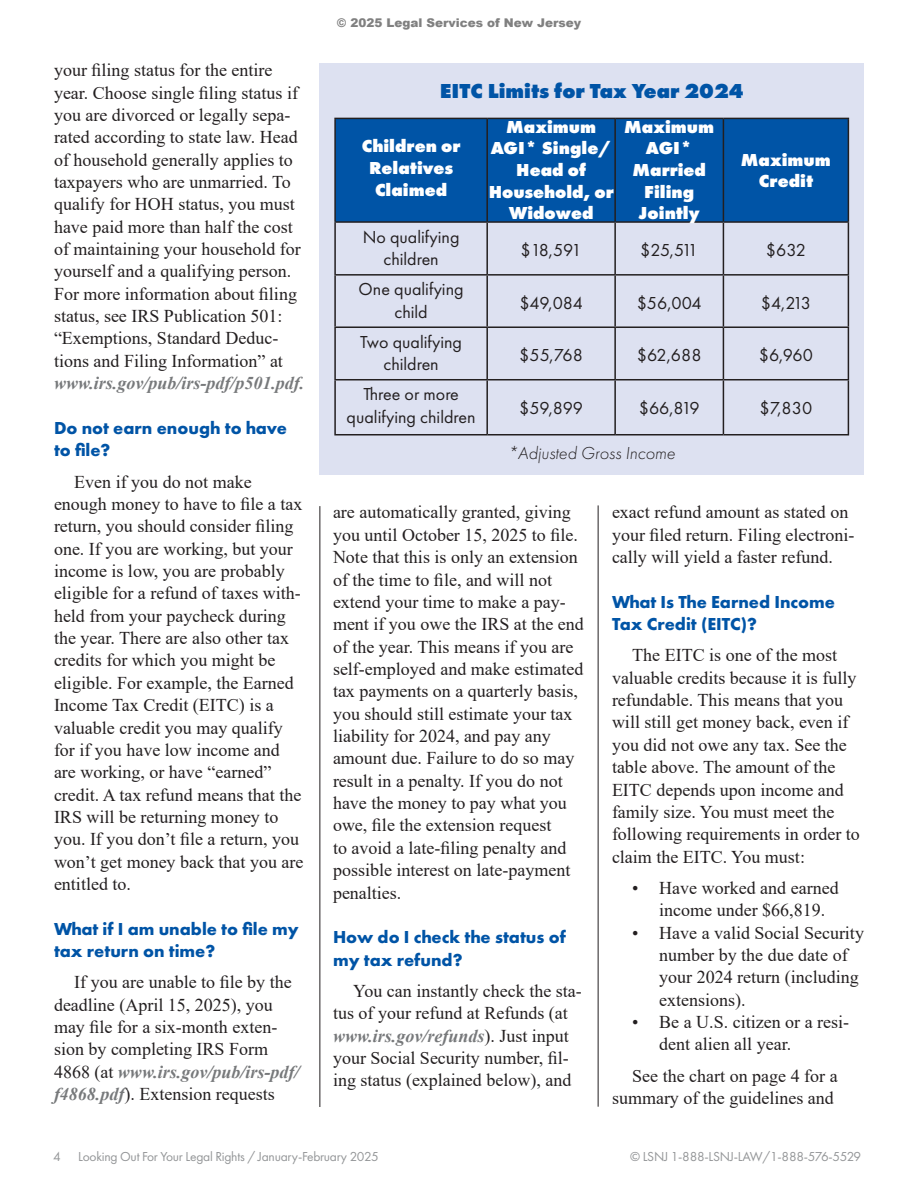
<style>
.page{position:relative;width:918px;height:1188px;background:#fff}
.page>*{position:absolute;margin:0;border:0;box-sizing:border-box;transform-origin:0 0}
.t1{font:800 21px "Futura PT";color:#0054a6}
.t2{font:18px/22.4px "Times New Roman";color:#231f20}
.t3{font:18px/22.4px "Futura PT";color:#231f20;text-align:center}
.t4{font:700 18px/22.4px "Futura PT";color:#0054a6}
.t5{font:800 18px/21.6px "Futura PT";color:#fff;text-align:center}
.t6{font:italic 700 18px "Times New Roman";color:#77797b}
.t7{font:italic 300 18px "Futura PT";color:#231f20}
.t8{font:13.5px "Futura PT";letter-spacing:-.02em;color:#949698}
.t9{font:900 12px "Arial";color:#808080}
.s1{font-weight:700;font-style:italic;color:#77797b}
</style>
<div class="page">
<hr style="left:320px;top:506px;width:1px;height:601px;background:#231f20">
<hr style="left:598px;top:505px;width:1px;height:602px;background:#231f20">
<div style="left:320px;top:64px;width:544px;height:411px;background:#dde1f1"></div>
<div style="left:336px;top:119px;width:512px;height:102px;background:#0054a6"></div>
<hr style="left:334px;top:118px;width:153px;height:1px;background:#231f20">
<hr style="left:334px;top:119px;width:2px;height:102px;background:#231f20">
<hr style="left:487px;top:118px;width:128px;height:1px;background:#231f20">
<hr style="left:486px;top:119px;width:2px;height:102px;background:#231f20">
<hr style="left:615px;top:118px;width:108px;height:1px;background:#231f20">
<hr style="left:614px;top:119px;width:2px;height:102px;background:#231f20">
<hr style="left:723px;top:118px;width:126px;height:1px;background:#231f20">
<hr style="left:723px;top:119px;width:1px;height:102px;background:#231f20">
<hr style="left:848px;top:119px;width:1px;height:102px;background:#231f20">
<hr style="left:334px;top:221px;width:153px;height:2px;background:#231f20">
<hr style="left:334px;top:223px;width:2px;height:51px;background:#231f20">
<hr style="left:487px;top:221px;width:128px;height:2px;background:#231f20">
<hr style="left:486px;top:223px;width:2px;height:51px;background:#231f20">
<hr style="left:615px;top:221px;width:108px;height:2px;background:#231f20">
<hr style="left:614px;top:223px;width:2px;height:51px;background:#231f20">
<hr style="left:723px;top:221px;width:126px;height:2px;background:#231f20">
<hr style="left:723px;top:223px;width:1px;height:51px;background:#231f20">
<hr style="left:848px;top:223px;width:1px;height:51px;background:#231f20">
<hr style="left:334px;top:274px;width:153px;height:2px;background:#231f20">
<hr style="left:334px;top:276px;width:2px;height:50px;background:#231f20">
<hr style="left:487px;top:274px;width:128px;height:2px;background:#231f20">
<hr style="left:486px;top:276px;width:2px;height:50px;background:#231f20">
<hr style="left:615px;top:274px;width:108px;height:2px;background:#231f20">
<hr style="left:614px;top:276px;width:2px;height:50px;background:#231f20">
<hr style="left:723px;top:274px;width:126px;height:2px;background:#231f20">
<hr style="left:723px;top:276px;width:1px;height:50px;background:#231f20">
<hr style="left:848px;top:276px;width:1px;height:50px;background:#231f20">
<hr style="left:334px;top:326px;width:153px;height:2px;background:#231f20">
<hr style="left:334px;top:328px;width:2px;height:51px;background:#231f20">
<hr style="left:487px;top:326px;width:128px;height:2px;background:#231f20">
<hr style="left:486px;top:328px;width:2px;height:51px;background:#231f20">
<hr style="left:615px;top:326px;width:108px;height:2px;background:#231f20">
<hr style="left:614px;top:328px;width:2px;height:51px;background:#231f20">
<hr style="left:723px;top:326px;width:126px;height:2px;background:#231f20">
<hr style="left:723px;top:328px;width:1px;height:51px;background:#231f20">
<hr style="left:848px;top:328px;width:1px;height:51px;background:#231f20">
<hr style="left:334px;top:379px;width:153px;height:1px;background:#231f20">
<hr style="left:334px;top:380px;width:2px;height:54px;background:#231f20">
<hr style="left:334px;top:434px;width:153px;height:1px;background:#231f20">
<hr style="left:487px;top:379px;width:128px;height:1px;background:#231f20">
<hr style="left:486px;top:380px;width:2px;height:54px;background:#231f20">
<hr style="left:615px;top:379px;width:108px;height:1px;background:#231f20">
<hr style="left:614px;top:380px;width:2px;height:54px;background:#231f20">
<hr style="left:723px;top:379px;width:126px;height:1px;background:#231f20">
<hr style="left:723px;top:380px;width:1px;height:54px;background:#231f20">
<hr style="left:848px;top:380px;width:1px;height:54px;background:#231f20">
<hr style="left:487px;top:434px;width:128px;height:1px;background:#231f20">
<hr style="left:615px;top:434px;width:108px;height:1px;background:#231f20">
<hr style="left:723px;top:434px;width:126px;height:1px;background:#231f20">
<p class="t2" style="left:54px;top:58px;width:248px">your filing status for the entire year. Choose single filing status if you are divorced or legally sepa&shy;rated according to state law. Head of household generally applies to taxpayers who are unmarried. To qualify for HOH status, you must have paid more than half the cost of maintaining your household for yourself and a qualifying person.<br>For more information about filing status, see IRS Publication 501: “Exemptions, Standard Deduc&shy;tions and Filing Information” at</p>
<p class="t6" style="left:54px;top:371px;width:252px">www.irs.gov/pub/irs-pdf/p501.pdf.</p>
<p class="t4" style="left:54px;top:416px;width:234px">Do not earn enough to have to file?</p>
<p class="t2" style="left:54px;top:470px;width:251px;text-indent:20px">Even if you do not make enough money to have to file a tax return, you should consider filing one. If you are working, but your income is low, you are probably eligible for a refund of taxes with&shy;held from your paycheck during the year. There are also other tax credits for which you might be eligible. For example, the Earned<br>Income Tax Credit (EITC) is a valuable credit you may qualify for if you have low income and are working, or have “earned” credit. A tax refund means that the<br>IRS will be returning money to you. If you don’t file a return, you won’t get money back that you are entitled to.</p>
<p class="t4" style="left:54px;top:917px;width:246px">What if I am unable to file my tax return on time?</p>
<p class="t2" style="left:54px;top:971px;width:247px;text-indent:20px">If you are unable to file by the deadline (April 15, 2025), you may file for a six-month exten&shy;sion by completing IRS Form<br>4868 (at <span class="s1">www.irs.gov/pub/irs-pdf/ f4868.pdf</span>). Extension requests</p>
<p class="t9" style="left:337px;top:14px;width:246px">© 2025 Legal Services of New Jersey</p>
<p class="t1" style="left:440px;top:77px;width:305px">EITC Limits for Tax Year 2024</p>
<p class="t5" style="left:362px;top:135px;width:100px">Children or<br>Relatives<br>Claimed</p>
<p class="t3" style="left:363px;top:225px;width:98px">No qualifying children</p>
<p class="t3" style="left:359px;top:278px;width:107px">One qualifying child</p>
<p class="t3" style="left:360px;top:330px;width:104px">Two qualifying children</p>
<p class="t3" style="left:347px;top:383px;width:130px">Three or more qualifying children</p>
<p class="t5" style="left:489px;top:116px;width:126px">Maximum<br>AGI* Single/<br>Head of<br>Household, or<br>Widowed</p>
<p class="t5" style="left:624px;top:116px;width:91px">Maximum<br>AGI*<br>Married<br>Filing<br>Jointly</p>
<p class="t5" style="left:741px;top:149px;width:91px">Maximum<br>Credit</p>
<p class="t3" style="left:521px;top:239px;width:63px">$18,591</p>
<p class="t3" style="left:640px;top:239px;width:59px">$25,511</p>
<p class="t3" style="left:766px;top:239px;width:41px">$632</p>
<p class="t3" style="left:519px;top:292px;width:65px">$49,084</p>
<p class="t3" style="left:637px;top:292px;width:66px">$56,004</p>
<p class="t3" style="left:761px;top:292px;width:52px">$4,213</p>
<p class="t3" style="left:519px;top:344px;width:65px">$55,768</p>
<p class="t3" style="left:637px;top:344px;width:66px">$62,688</p>
<p class="t3" style="left:759px;top:344px;width:56px">$6,960</p>
<p class="t3" style="left:519px;top:396px;width:66px">$59,899</p>
<p class="t3" style="left:639px;top:396px;width:62px">$66,819</p>
<p class="t3" style="left:760px;top:396px;width:54px">$7,830</p>
<p class="t7" style="left:508px;top:443px;width:169px">*Adjusted Gross Income</p>
<p class="t2" style="left:333px;top:501px;width:252px">are automatically granted, giving you until October 15, 2025 to file.<br>Note that this is only an extension of the time to file, and will not extend your time to make a pay&shy;ment if you owe the IRS at the end of the year. This means if you are self-employed and make estimated tax payments on a quarterly basis, you should still estimate your tax liability for 2024, and pay any amount due. Failure to do so may result in a penalty. If you do not have the money to pay what you owe, file the extension request<br>to avoid a late-filing penalty and possible interest on late-payment penalties.</p>
<p class="t4" style="left:333px;top:926px;width:234px">How do I check the status of my tax refund?</p>
<p class="t2" style="left:333px;top:979px;width:250px;text-indent:20px">You can instantly check the sta&shy;tus of your refund at Refunds (at <span class="s1">www.irs.gov/refunds</span>). Just input your Social Security number, fil&shy;ing status (explained below), and</p>
<p class="t2" style="left:612px;top:501px;width:244px">exact refund amount as stated on your filed return. Filing electroni&shy;cally will yield a faster refund.</p>
<p class="t4" style="left:612px;top:590px;width:225px">What Is The Earned Income<br>Tax Credit (EITC)?</p>
<p class="t2" style="left:612px;top:644px;width:249px;text-indent:20px">The EITC is one of the most valuable credits because it is fully refundable. This means that you will still get money back, even if you did not owe any tax. See the table above. The amount of the<br>EITC depends upon income and family size. You must meet the following requirements in order to claim the EITC. You must:</p>
<p class="t2" style="left:659px;top:876px;width:181px;text-indent:-27px">• Have worked and earned income under $66,819.</p>
<p class="t2" style="left:659px;top:921px;width:206px;text-indent:-27px">• Have a valid Social Security number by the due date of your 2024 return (including extensions).</p>
<p class="t2" style="left:659px;top:1010px;width:191px;text-indent:-27px">• Be a U.S. citizen or a resi&shy;dent alien all year.</p>
<p class="t2" style="left:612px;top:1064px;width:227px;text-align:right">See the chart on page 4 for a summary of the guidelines and</p>
<p class="t8" style="left:53px;top:1149px;width:9px">4</p>
<p class="t8" style="left:78px;top:1149px;width:302px">Looking Out For Your Legal Rights / January-February 2025</p>
<p class="t8" style="left:630px;top:1149px;width:233px">© LSNJ 1-888-LSNJ-LAW/1-888-576-5529</p>
</div>
